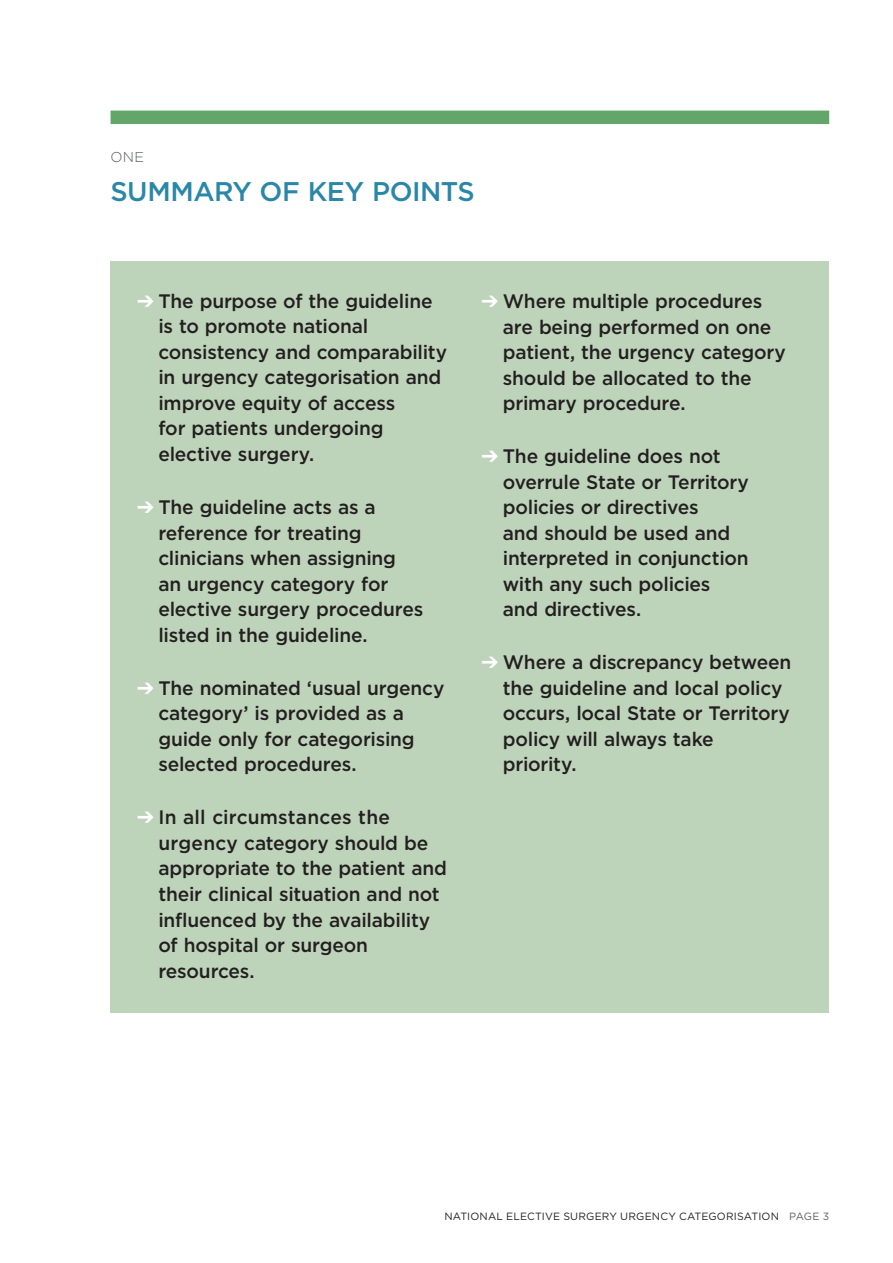
<style>
.page{position:relative;width:893px;height:1263px;background:#fff}
.page>*{position:absolute;margin:0;border:0;box-sizing:border-box;transform-origin:0 0}
.t1{font:500 27px "Gotham";letter-spacing:-.02em;color:#2a87a8}
.t2{font:500 19.5px/25.5px "Gotham";letter-spacing:-.01em;color:#231f20}
.t3{font:300 14.25px "Gotham";color:#58595b}
.t4{font:10.5px "Gotham";letter-spacing:.015em;color:#231f20}
.s1{color:#fff}
.s2{color:#5d5e60}
</style>
<div class="page">
<div style="left:111px;top:261px;width:718px;height:752px;background:#bed4ba"></div>
<div style="left:111px;top:111px;width:718px;height:13px;background:#63a66a"></div>
<p class="t3" style="left:111px;top:148px;width:35px">ONE</p>
<h1 class="t1" style="left:111px;top:174px;width:366px">SUMMARY OF KEY POINTS</h1>
<p class="t2" style="left:158px;top:288px;width:290px;text-indent:-21px"><span class="s1">➔</span> The purpose of the guideline is to promote national consistency and comparability in urgency categorisation and improve equity of access<br>for patients undergoing elective surgery.</p>
<p class="t2" style="left:158px;top:494px;width:266px;text-indent:-21px"><span class="s1">➔</span> The guideline acts as a reference for treating clinicians when assigning an urgency category for elective surgery procedures listed in the guideline.</p>
<p class="t2" style="left:158px;top:675px;width:287px;text-indent:-21px"><span class="s1">➔</span> The nominated ‘usual urgency category’ is provided as a guide only for categorising selected procedures.</p>
<p class="t2" style="left:158px;top:804px;width:290px;text-indent:-21px"><span class="s1">➔</span> In all circumstances the urgency category should be appropriate to the patient and their clinical situation and not influenced by the availability of hospital or surgeon resources.</p>
<p class="t2" style="left:503px;top:288px;width:284px;text-indent:-21px"><span class="s1">➔</span> Where multiple procedures are being performed on one patient, the urgency category should be allocated to the primary procedure.</p>
<p class="t2" style="left:503px;top:443px;width:248px;text-indent:-21px"><span class="s1">➔</span> The guideline does not overrule State or Territory policies or directives<br>and should be used and interpreted in conjunction with any such policies and directives.</p>
<p class="t2" style="left:503px;top:649px;width:290px;text-indent:-21px"><span class="s1">➔</span> Where a discrepancy between the guideline and local policy occurs, local State or Territory policy will always take priority.</p>
<p class="t4" style="left:444px;top:1210px;width:386px">NATIONAL ELECTIVE SURGERY URGENCY CATEGORISATION <span class="s2">PAGE 3</span></p>
</div>
